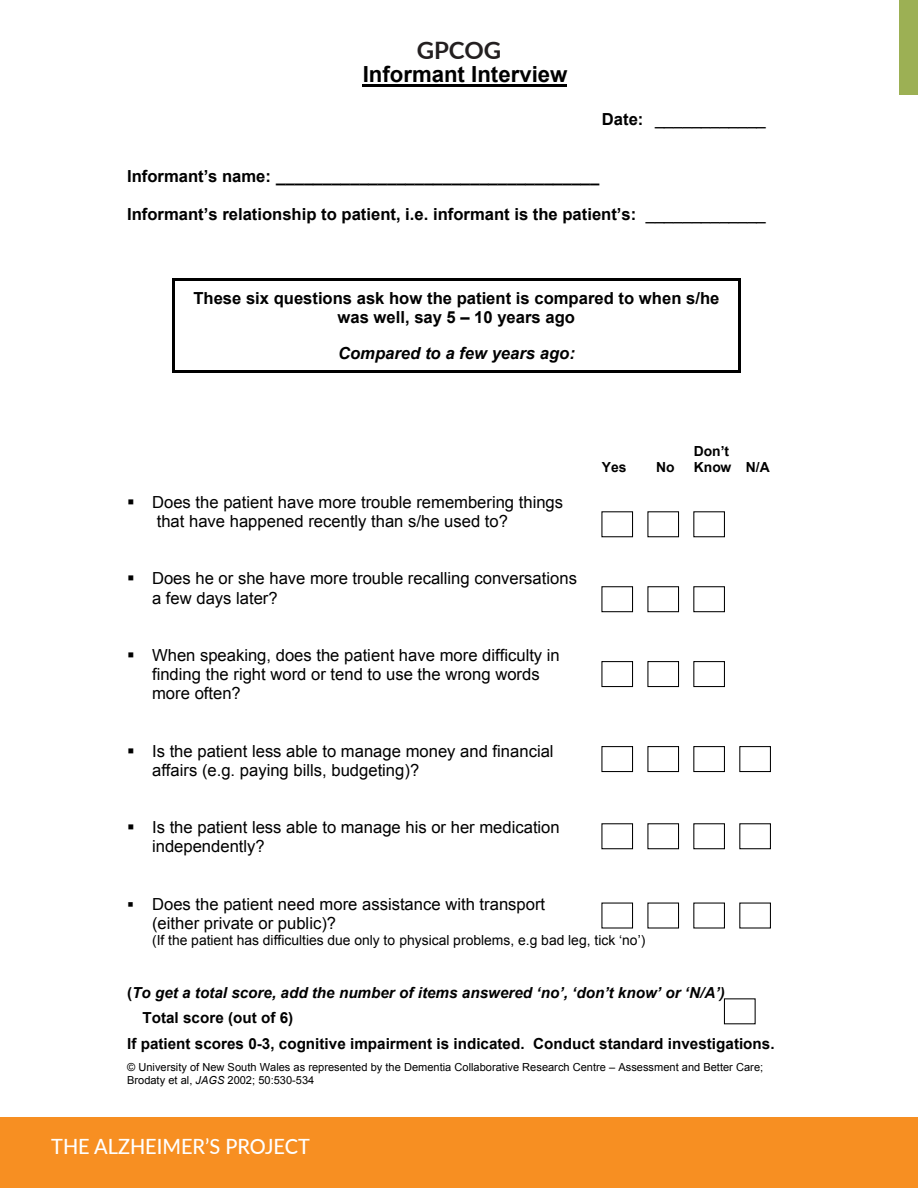
<style>
.page{position:relative;width:918px;height:1188px;background:#fff}
.page>*{position:absolute;margin:0;border:0;box-sizing:border-box;transform-origin:0 0}
.t1{font:700 24px "Lato";color:#231f20}
.t2{font:700 22.2px "Arial";color:#000}
.t3{font:500 21px "Lato";color:#fff;scale:.95 1}
.t4{font:16.65px/19.2px "Arial";color:#000}
.t5{font:700 16.65px/19.2px "Arial";color:#000;text-align:center}
.t6{font:italic 700 16.65px "Arial";color:#000}
.t7{font:700 15.15px "Arial";color:#000}
.t8{font:italic 700 15.15px "Arial";color:#000}
.t9{font:13.95px "Arial";color:#000}
.t10{font:700 13.95px "Arial";color:#000}
.t11{font:11.1px/12.8px "Arial";color:#000}
.s1{font-weight:700}
.s2{font-weight:400}
.s3{font-style:normal}
.s4{font-style:italic}
</style>
<div class="page">
<div style="left:0;top:1117px;width:918px;height:71px;background:#f78f22"></div>
<div style="left:899px;top:0;width:19px;height:95px;background:#9cb054"></div>
<hr style="left:363px;top:84px;width:204px;height:3px;background:#000">
<hr style="left:172px;top:278px;width:569px;height:2px;background:#000">
<hr style="left:172px;top:280px;width:2px;height:47px;background:#000">
<hr style="left:739px;top:280px;width:2px;height:47px;background:#000">
<hr style="left:172px;top:327px;width:2px;height:46px;background:#000">
<hr style="left:172px;top:371px;width:567px;height:2px;background:#000">
<hr style="left:739px;top:327px;width:2px;height:46px;background:#000">
<div style="left:601px;top:586px;width:32px;height:26px;border:1px solid #000"></div>
<div style="left:647px;top:586px;width:32px;height:26px;border:1px solid #000"></div>
<div style="left:693px;top:586px;width:32px;height:26px;border:1px solid #000"></div>
<div style="left:601px;top:661px;width:32px;height:26px;border:1px solid #000"></div>
<div style="left:647px;top:661px;width:32px;height:26px;border:1px solid #000"></div>
<div style="left:693px;top:661px;width:32px;height:26px;border:1px solid #000"></div>
<div style="left:601px;top:746px;width:32px;height:26px;border:1px solid #000"></div>
<div style="left:647px;top:746px;width:32px;height:26px;border:1px solid #000"></div>
<div style="left:693px;top:746px;width:32px;height:26px;border:1px solid #000"></div>
<div style="left:739px;top:746px;width:32px;height:26px;border:1px solid #000"></div>
<div style="left:601px;top:823px;width:32px;height:26px;border:1px solid #000"></div>
<div style="left:647px;top:823px;width:32px;height:26px;border:1px solid #000"></div>
<div style="left:693px;top:823px;width:32px;height:26px;border:1px solid #000"></div>
<div style="left:739px;top:823px;width:32px;height:26px;border:1px solid #000"></div>
<h1 class="t1" style="left:417px;top:32px;width:86px">GPCOG</h1>
<h2 class="t2" style="left:363px;top:59px;width:206px">Informant Interview</h2>
<p class="t4" style="left:602px;top:109px;width:165px"><span class="s1">Date:</span> ____________</p>
<p class="t5" style="left:127px;top:167px;width:474px">Informant’s name: ___________________________________</p>
<p class="t5" style="left:127px;top:205px;width:640px">Informant’s relationship to patient, i.e. informant is the patient’s: <span class="s2">_____________</span></p>
<p class="t5" style="left:193px;top:289px;width:527px">These six questions ask how the patient is compared to when s/he was well, say 5 – 10 years ago</p>
<p class="t6" style="left:338px;top:342px;width:238px">Compared to a few years ago:</p>
<p class="t10" style="left:694px;top:442px;width:37px">Don’t</p>
<p class="t4" style="left:152px;top:493px;width:413px">Does the patient have more trouble remembering things that have happened recently than s/he used to?</p>
<p class="t4" style="left:152px;top:569px;width:426px">Does he or she have more trouble recalling conversations a few days later?</p>
<p class="t4" style="left:152px;top:646px;width:409px">When speaking, does the patient have more difficulty in finding the right word or tend to use the wrong words more often?</p>
<p class="t4" style="left:152px;top:741px;width:403px">Is the patient less able to manage money and financial affairs (e.g. paying bills, budgeting)?</p>
<p class="t4" style="left:152px;top:818px;width:409px">Is the patient less able to manage his or her medication independently?</p>
<p class="t10" style="left:602px;top:458px;width:26px">Yes</p>
<p class="t10" style="left:656px;top:458px;width:20px">No</p>
<p class="t10" style="left:694px;top:458px;width:78px">Know N/A</p>
<p class="t4" style="left:152px;top:894px;width:395px">Does the patient need more assistance with transport (either private or public)?</p>
<p class="t9" style="left:152px;top:931px;width:495px">(If the patient has difficulties due only to physical problems, e.g bad leg, tick ‘no’)</p>
<p class="t8" style="left:127px;top:982px;width:599px"><span class="s3">(</span>To get a total score, add the number of items answered ‘no’, ‘don’t know’ or ‘N/A’)</p>
<p class="t7" style="left:142px;top:1008px;width:152px">Total score (out of 6)</p>
<p class="t7" style="left:127px;top:1034px;width:649px">If patient scores 0-3, cognitive impairment is indicated. Conduct standard investigations.</p>
<p class="t11" style="left:127px;top:1061px;width:638px">© University of New South Wales as represented by the Dementia Collaborative Research Centre – Assessment and Better Care;<br>Brodaty et al, <span class="s4">JAGS</span> 2002; 50:530-534</p>
<p class="t3" style="left:51px;top:1131px;width:274px">THE ALZHEIMER’S PROJECT</p>
</div>
